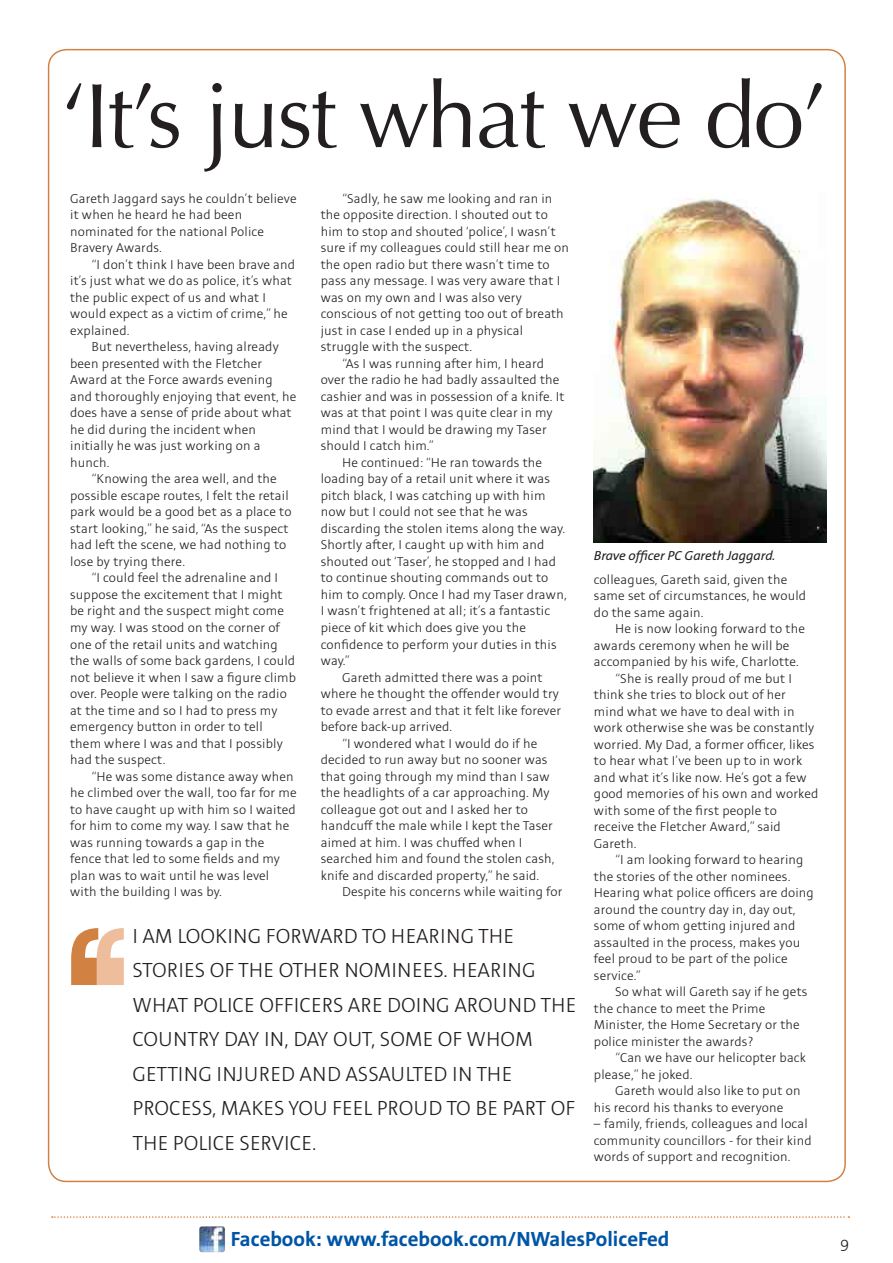
<style>
.page{position:relative;width:893px;height:1263px;background:#fff}
.page>*{position:absolute;margin:0;border:0;box-sizing:border-box;transform-origin:0 0}
.t1{font:700 153px "Rockwell";color:#d18243}
.t2{font:700 153px "Rockwell";color:#eebd9b}
.t3{font:91.8px "Optima";letter-spacing:-.02em;color:#231f20}
.t4{font:300 22.5px/34.5px "Stinnes Sans";color:#231f20}
.t5{font:700 22.5px "Stinnes Sans";color:#0155a5}
.t6{font:300 18px "Stinnes Sans";color:#231f20}
.t7{font:300 14.25px/16.5px "Stinnes Sans";letter-spacing:.01em;color:#231f20}
.t8{font:italic 14.25px "Stinnes Sans";color:#231f20}
</style>
<div class="page">
<svg style="left:52px;top:1216px;width:797px;height:2px"></svg>
<img style="left:199px;top:1226px;width:26px;height:26px">
<img style="left:594px;top:192px;width:233px;height:350px">
<p class="t3" style="left:60px;top:63px;width:769px">‘It’s just what we do’</p>
<p class="t7" style="left:321px;top:191px;width:250px;text-indent:21px">“Sadly, he saw me looking and ran in the opposite direction. I shouted out to him to stop and shouted ‘police’, I wasn’t sure if my colleagues could still hear me on the open radio but there wasn’t time to pass any message. I was very aware that I was on my own and I was also very conscious of not getting too out of breath just in case I ended up in a physical struggle with the suspect.</p>
<p class="t7" style="left:321px;top:356px;width:245px;text-indent:21px">“As I was running after him, I heard over the radio he had badly assaulted the cashier and was in possession of a knife. It was at that point I was quite clear in my mind that I would be drawing my Taser should I catch him.”</p>
<p class="t7" style="left:321px;top:455px;width:247px;text-indent:21px">He continued: “He ran towards the loading bay of a retail unit where it was pitch black, I was catching up with him now but I could not see that he was discarding the stolen items along the way.<br>Shortly after, I caught up with him and shouted out ‘Taser’, he stopped and I had to continue shouting commands out to him to comply. Once I had my Taser drawn, I wasn’t frightened at all; it’s a fantastic piece of kit which does give you the confidence to perform your duties in this way.”</p>
<p class="t7" style="left:321px;top:669px;width:242px;text-indent:21px">Gareth admitted there was a point where he thought the offender would try to evade arrest and that it felt like forever before back-up arrived.</p>
<p class="t7" style="left:321px;top:735px;width:235px;text-indent:21px">“I wondered what I would do if he decided to run away but no sooner was that going through my mind than I saw the headlights of a car approaching. My colleague got out and I asked her to handcuff the male while I kept the Taser aimed at him. I was chuffed when I searched him and found the stolen cash, knife and discarded property,” he said.</p>
<p class="t7" style="left:342px;top:884px;width:222px">Despite his concerns while waiting for</p>
<p class="t7" style="left:70px;top:191px;width:228px">Gareth Jaggard says he couldn’t believe it when he heard he had been nominated for the national Police<br>Bravery Awards.</p>
<p class="t7" style="left:70px;top:257px;width:226px;text-indent:21px">“I don’t think I have been brave and it’s just what we do as police, it’s what the public expect of us and what I would expect as a victim of crime,” he explained.</p>
<p class="t7" style="left:70px;top:339px;width:228px;text-indent:21px">But nevertheless, having already been presented with the Fletcher<br>Award at the Force awards evening and thoroughly enjoying that event, he does have a sense of pride about what he did during the incident when initially he was just working on a hunch.</p>
<p class="t7" style="left:70px;top:471px;width:223px;text-indent:21px">“Knowing the area well, and the possible escape routes, I felt the retail park would be a good bet as a place to start looking,” he said, “As the suspect had left the scene, we had nothing to lose by trying there.</p>
<p class="t7" style="left:70px;top:570px;width:228px;text-indent:21px">“I could feel the adrenaline and I suppose the excitement that I might be right and the suspect might come my way. I was stood on the corner of one of the retail units and watching the walls of some back gardens, I could not believe it when I saw a figure climb over. People were talking on the radio at the time and so I had to press my emergency button in order to tell them where I was and that I possibly had the suspect.</p>
<p class="t7" style="left:70px;top:768px;width:228px;text-indent:21px">“He was some distance away when he climbed over the wall, too far for me to have caught up with him so I waited for him to come my way. I saw that he was running towards a gap in the fence that led to some fields and my plan was to wait until he was level with the building I was by.</p>
<p class="t4" style="left:132px;top:919px;width:445px">I AM LOOKING FORWARD TO HEARING THE STORIES OF THE OTHER NOMINEES. HEARING WHAT POLICE OFFICERS ARE DOING AROUND THE COUNTRY DAY IN, DAY OUT, SOME OF WHOM GETTING INJURED AND ASSAULTED IN THE PROCESS, MAKES YOU FEEL PROUD TO BE PART OF THE POLICE SERVICE.</p>
<p class="t8" style="left:594px;top:548px;width:183px">Brave officer PC Gareth Jaggard.</p>
<p class="t7" style="left:594px;top:572px;width:214px">colleagues, Gareth said, given the same set of circumstances, he would do the same again.</p>
<p class="t7" style="left:594px;top:621px;width:213px;text-indent:21px">He is now looking forward to the awards ceremony when he will be accompanied by his wife, Charlotte.</p>
<p class="t7" style="left:594px;top:671px;width:226px;text-indent:21px">“She is really proud of me but I think she tries to block out of her mind what we have to deal with in work otherwise she was be constantly worried. My Dad, a former officer, likes to hear what I’ve been up to in work and what it’s like now. He’s got a few good memories of his own and worked with some of the first people to receive the Fletcher Award,” said<br>Gareth.</p>
<p class="t7" style="left:594px;top:852px;width:221px;text-indent:21px">“I am looking forward to hearing the stories of the other nominees.<br>Hearing what police officers are doing around the country day in, day out, some of whom getting injured and assaulted in the process, makes you feel proud to be part of the police service.”</p>
<p class="t7" style="left:594px;top:984px;width:215px;text-indent:21px">So what will Gareth say if he gets the chance to meet the Prime<br>Minister, the Home Secretary or the police minister the awards?</p>
<p class="t7" style="left:594px;top:1050px;width:214px;text-indent:21px">“Can we have our helicopter back please,” he joked.</p>
<p class="t7" style="left:594px;top:1083px;width:208px;text-indent:21px">Gareth would also like to put on his record his thanks to everyone</p>
<p class="t7" style="left:594px;top:1116px;width:219px">– family, friends, colleagues and local community councillors - for their kind words of support and recognition.</p>
<p class="t1" style="left:60px;top:886px;width:50px">‘</p>
<p class="t2" style="left:86px;top:886px;width:50px">‘</p>
<p class="t5" style="left:231px;top:1228px;width:440px">Facebook: www.facebook.com/NWalesPoliceFed</p>
<p class="t6" style="left:840px;top:1237px;width:10px">9</p>
</div>
